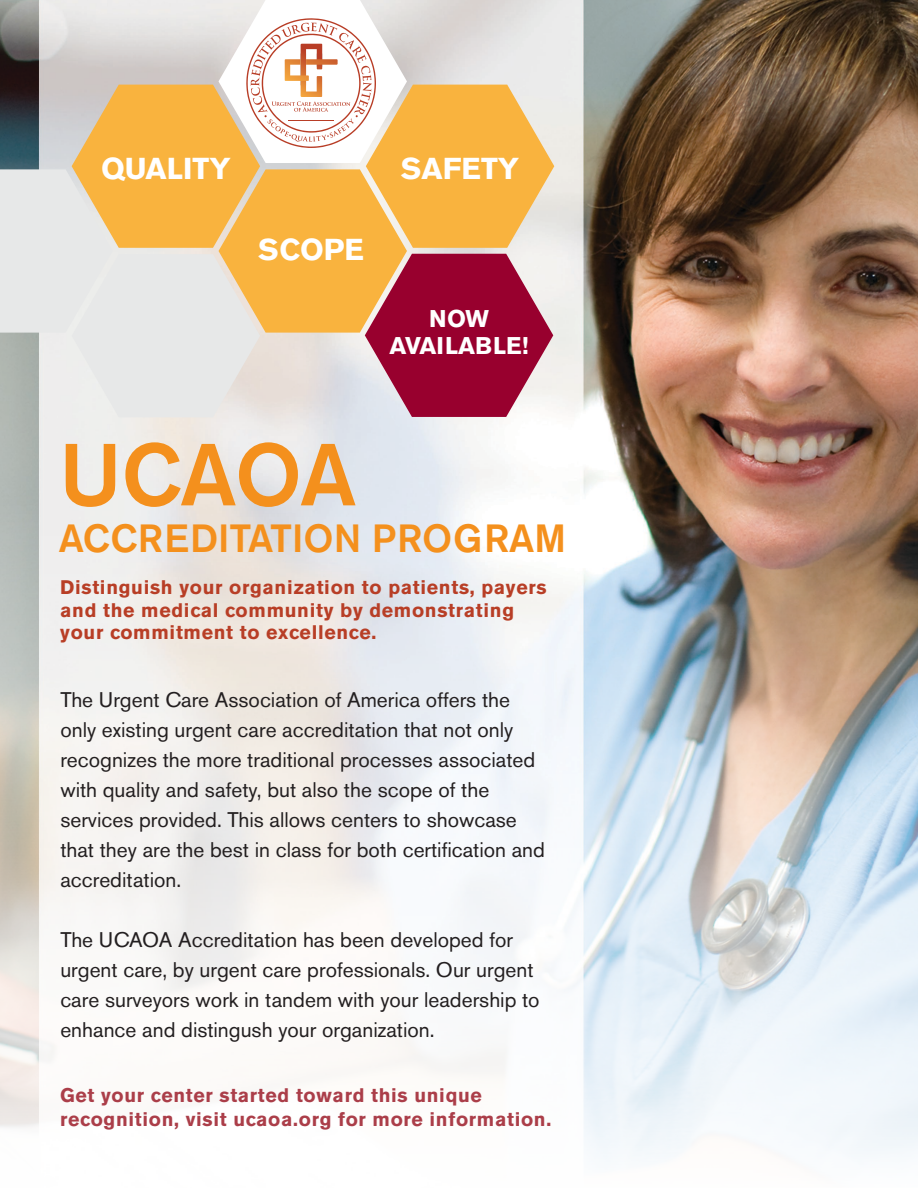
<style>
.page{position:relative;width:918px;height:1188px;background:#fff}
.page>*{position:absolute;margin:0;border:0;box-sizing:border-box;transform-origin:0 0}
.t1{font:500 87px "Akzidenz Grotesk BE";letter-spacing:-.02em;color:#f4901d}
.t2{font:500 39px "Akzidenz Grotesk BE";color:#f4901d}
.t3{font:700 30px "Akzidenz Grotesk BE";color:#fff}
.t4{font:700 24px/27px "Akzidenz Grotesk BE";color:#fff;text-align:center}
.t5{font:21px/30px "Akzidenz Grotesk BE";color:#231f20}
.t6{font:700 19.5px/22.5px "Akzidenz Grotesk BE";letter-spacing:.035em;color:#b83e26}
.t7{font:700 19.5px/24px "Akzidenz Grotesk BE";letter-spacing:.035em;color:#ab3e49}
</style>
<div class="page">
<img style="left:0;top:0;width:918px;height:1159px">
<svg style="left:0;top:0;width:554px;height:417px;background:#dfb999"></svg>
<h3 class="t3" style="left:101px;top:151px;width:131px">QUALITY</h3>
<h3 class="t3" style="left:258px;top:232px;width:107px">SCOPE</h3>
<h3 class="t3" style="left:401px;top:151px;width:120px">SAFETY</h3>
<p class="t4" style="left:389px;top:305px;width:141px">NOW<br>AVAILABLE!</p>
<h1 class="t1" style="left:59px;top:421px;width:299px">UCAOA</h1>
<h2 class="t2" style="left:59px;top:514px;width:509px">ACCREDITATION PROGRAM</h2>
<p class="t6" style="left:60px;top:576px;width:488px">Distinguish your organization to patients, payers and the medical community by demonstrating your commitment to excellence.</p>
<p class="t5" style="left:60px;top:684px;width:486px">The Urgent Care Association of America offers the only existing urgent care accreditation that not only recognizes the more traditional processes associated with quality and safety, but also the scope of the services provided. This allows centers to showcase that they are the best in class for both certification and accreditation.</p>
<p class="t5" style="left:60px;top:925px;width:481px">The UCAOA Accreditation has been developed for urgent care, by urgent care professionals. Our urgent care surveyors work in tandem with your leadership to enhance and distingush your organization.</p>
<p class="t7" style="left:60px;top:1083px;width:492px">Get your center started toward this unique recognition, visit ucaoa.org for more information.</p>
</div>
